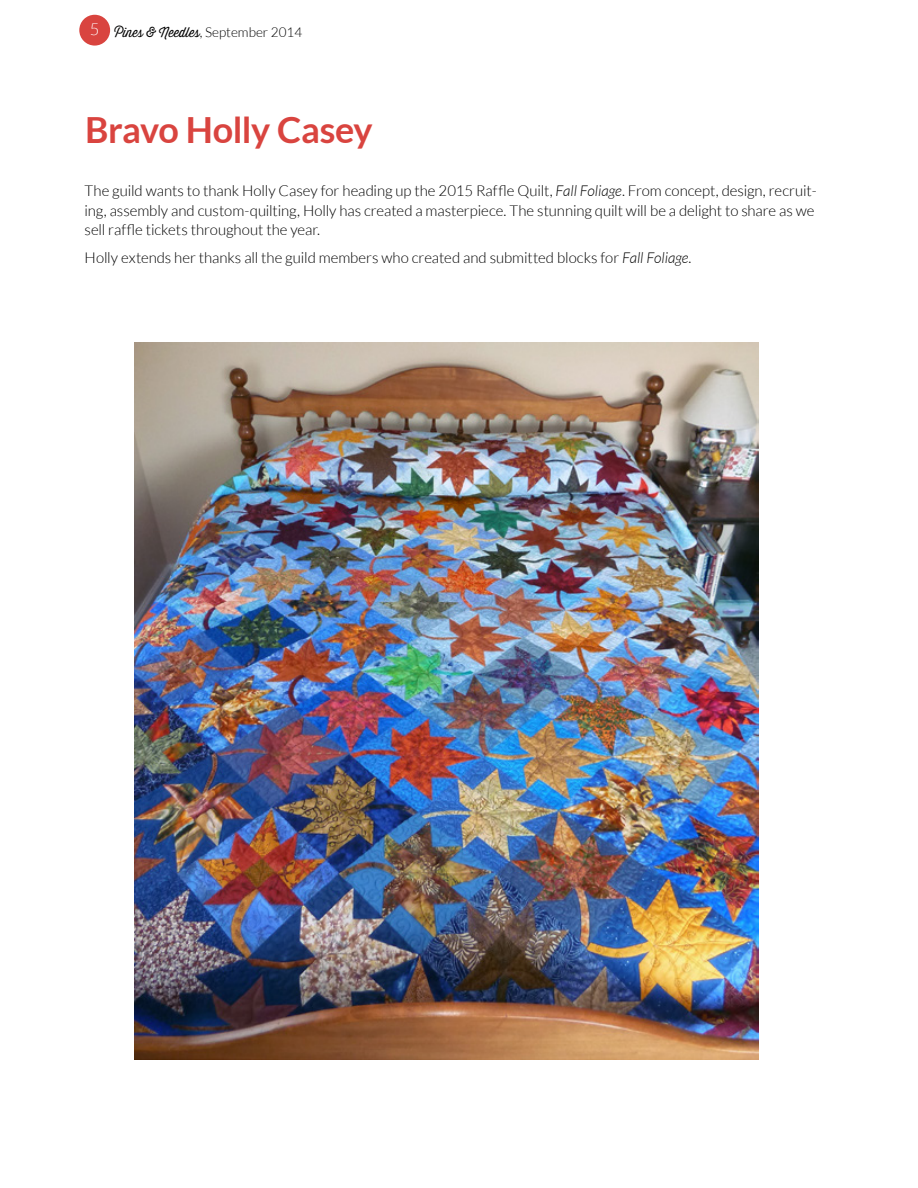
<style>
.page{position:relative;width:918px;height:1188px;background:#fff}
.page>*{position:absolute;margin:0;border:0;box-sizing:border-box;transform-origin:0 0}
.t1{font:700 36px "Lato";letter-spacing:-.01em;color:#d9443f}
.t2{font:300 15px/19.5px "Lato";letter-spacing:-.005em;color:#000}
.t3{font:300 13.5px "Lato";color:#000}
.s1{font-family:"Thirsty Script"}
.s2{font-style:italic}
</style>
<div class="page">
<div style="left:79px;top:15px;width:31px;height:31px;background:#d9443f;border-radius:50%"></div>
<img style="left:135px;top:342px;width:624px;height:718px">
<p class="t3" style="left:90px;top:25px;width:214px"><sup>5</sup> <span class="s1">Pines &amp; Needles</span>, September 2014</p>
<h1 class="t1" style="left:85px;top:109px;width:289px">Bravo Holly Casey</h1>
<p class="t2" style="left:85px;top:181px;width:734px">The guild wants to thank Holly Casey for heading up the 2015 Raffle Quilt, <span class="s2">Fall Foliage</span>. From concept, design, recruit&shy;ing, assembly and custom-quilting, Holly has created a masterpiece. The stunning quilt will be a delight to share as we sell raffle tickets throughout the year.</p>
<p class="t2" style="left:85px;top:248px;width:609px">Holly extends her thanks all the guild members who created and submitted blocks for <span class="s2">Fall Foliage.</span></p>
</div>
